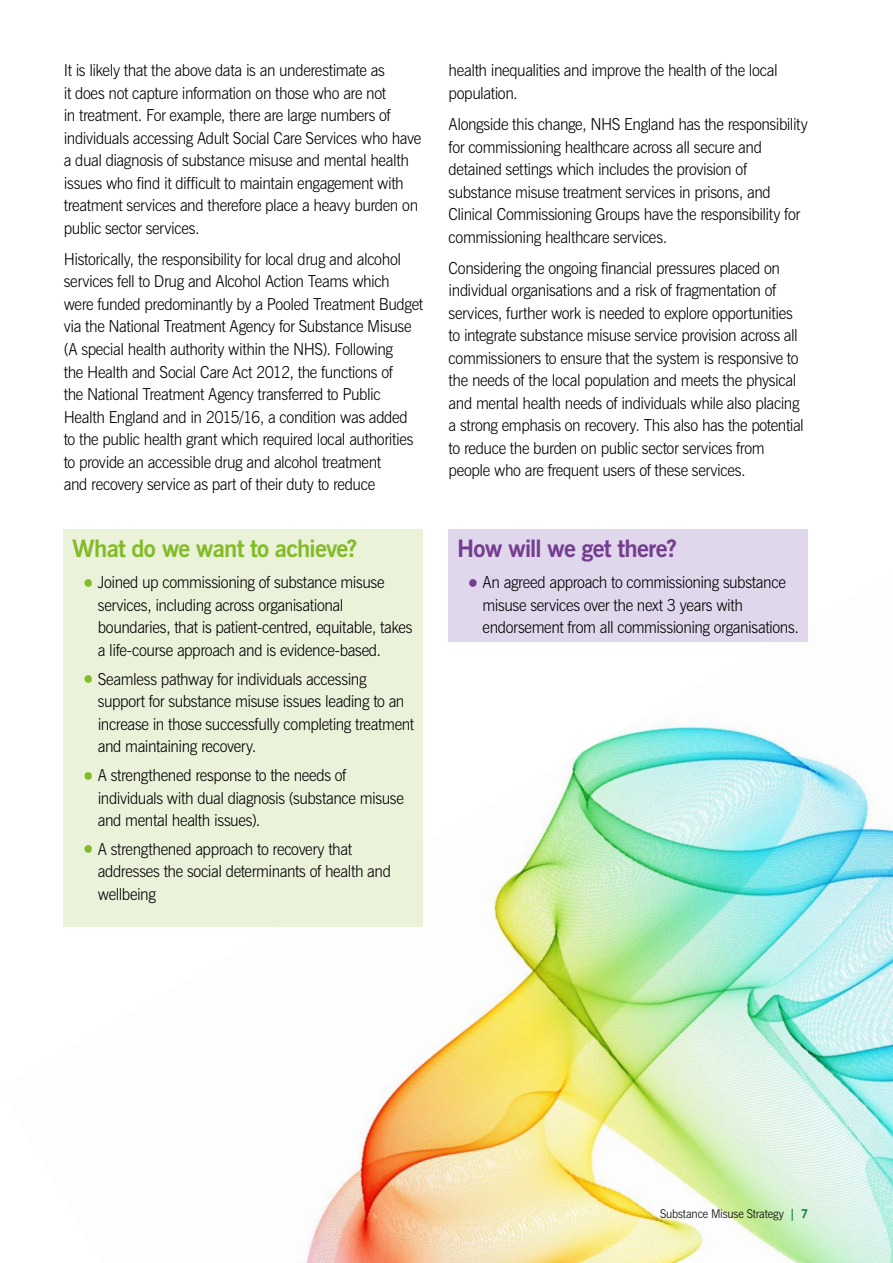
<style>
.page{position:relative;width:893px;height:1263px;background:#fff}
.page>*{position:absolute;margin:0;border:0;box-sizing:border-box;transform-origin:0 0}
.t1{font:700 24px "News Gothic BT";letter-spacing:-.035em;color:#83bb26}
.t2{font:700 24px "News Gothic BT";letter-spacing:-.03em;color:#743d90}
.t3{font:300 16.5px/22.5px "News Gothic BT";letter-spacing:-.025em;color:#000;scale:.95 1}
.t4{font:300 12px "News Gothic BT";letter-spacing:-.01em;color:#000;scale:.95 1}
.s1{font-size:27px;color:#83bb26}
.s2{font-size:27px;color:#743d90}
.s3{font-weight:700;color:#007a3e}
</style>
<div class="page">
<img style="left:63px;top:573px;width:830px;height:690px">
<div style="left:64px;top:529px;width:359px;height:398px;background:#eaf2da"></div>
<div style="left:449px;top:529px;width:359px;height:113px;background:#e0d7ec"></div>
<p class="t3" style="left:64px;top:59px;width:378px">It is likely that the above data is an underestimate as<br>it does not capture information on those who are not<br>in treatment. For example, there are large numbers of individuals accessing Adult Social Care Services who have a dual diagnosis of substance misuse and mental health issues who find it difficult to maintain engagement with treatment services and therefore place a heavy burden on public sector services.</p>
<p class="t3" style="left:64px;top:248px;width:380px">Historically, the responsibility for local drug and alcohol services fell to Drug and Alcohol Action Teams which were funded predominantly by a Pooled Treatment Budget via the National Treatment Agency for Substance Misuse (A special health authority within the NHS). Following<br>the Health and Social Care Act 2012, the functions of<br>the National Treatment Agency transferred to Public Health England and in 2015/16, a condition was added to the public health grant which required local authorities to provide an accessible drug and alcohol treatment<br>and recovery service as part of their duty to reduce</p>
<h1 class="t1" style="left:72px;top:534px;width:287px">What do we want to achieve?</h1>
<p class="t3" style="left:98px;top:571px;width:333px;text-indent:-17px"><span class="s1">•</span>Joined up commissioning of substance misuse services, including across organisational boundaries, that is patient-centred, equitable, takes a life-course approach and is evidence-based.</p>
<p class="t3" style="left:98px;top:667px;width:335px;text-indent:-17px"><span class="s1">•</span>Seamless pathway for individuals accessing support for substance misuse issues leading to an increase in those successfully completing treatment and maintaining recovery.</p>
<p class="t3" style="left:98px;top:764px;width:324px;text-indent:-17px"><span class="s1">•</span>A strengthened response to the needs of individuals with dual diagnosis (substance misuse and mental health issues).</p>
<p class="t3" style="left:98px;top:838px;width:310px;text-indent:-17px"><span class="s1">•</span>A strengthened approach to recovery that addresses the social determinants of health and wellbeing</p>
<p class="t3" style="left:449px;top:59px;width:348px">health inequalities and improve the health of the local population.</p>
<p class="t3" style="left:449px;top:113px;width:380px">Alongside this change, NHS England has the responsibility for commissioning healthcare across all secure and detained settings which includes the provision of substance misuse treatment services in prisons, and Clinical Commissioning Groups have the responsibility for commissioning healthcare services.</p>
<p class="t3" style="left:449px;top:256px;width:376px">Considering the ongoing financial pressures placed on individual organisations and a risk of fragmentation of services, further work is needed to explore opportunities to integrate substance misuse service provision across all commissioners to ensure that the system is responsive to the needs of the local population and meets the physical and mental health needs of individuals while also placing a strong emphasis on recovery. This also has the potential to reduce the burden on public sector services from people who are frequent users of these services.</p>
<h1 class="t2" style="left:457px;top:534px;width:221px">How will we get there?</h1>
<p class="t3" style="left:483px;top:571px;width:335px;text-indent:-17px"><span class="s2">•</span>An agreed approach to commissioning substance misuse services over the next 3 years with endorsement from all commissioning organisations.</p>
<p class="t4" style="left:660px;top:1206px;width:157px">Substance Misuse Strategy <span class="s3">| 7</span></p>
</div>
